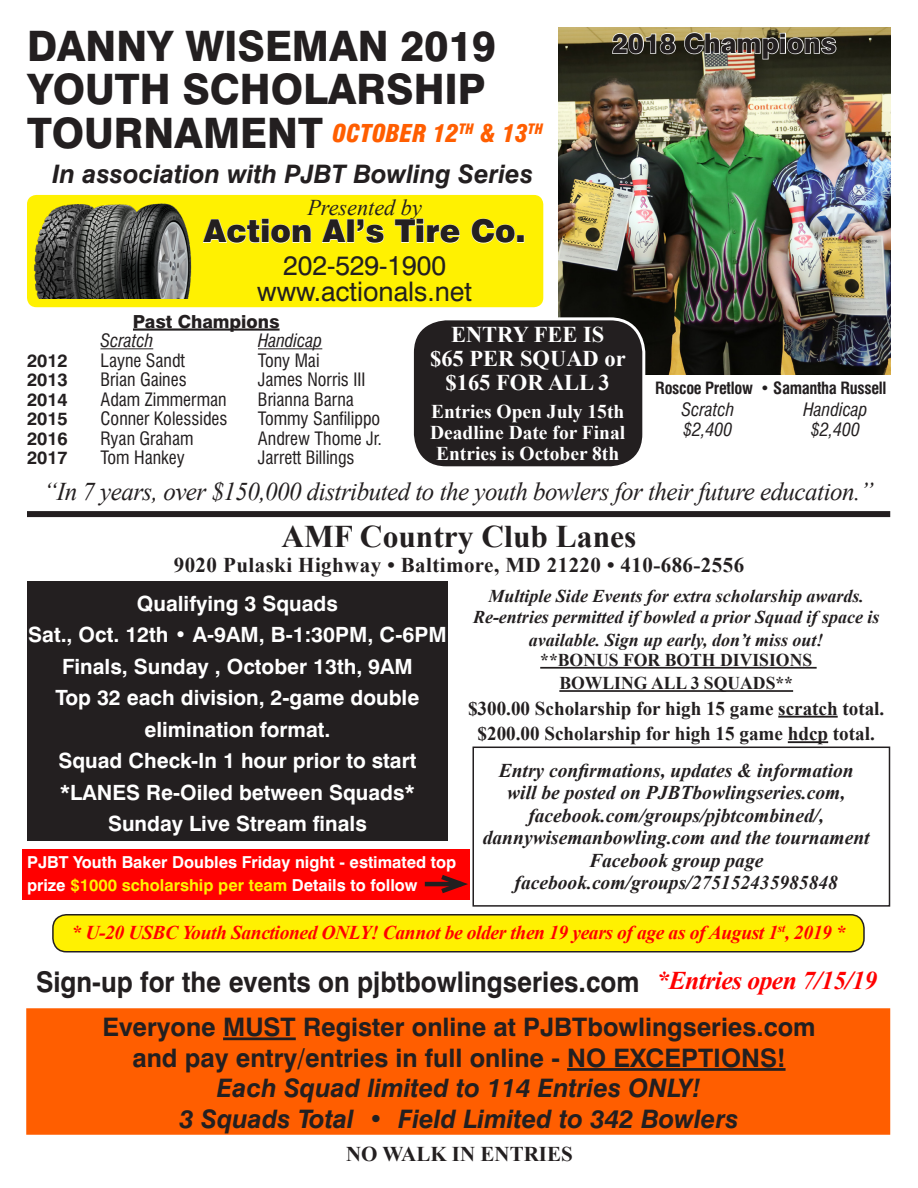
<style>
.page{position:relative;width:918px;height:1188px;background:#fff}
.page>*{position:absolute;margin:0;border:0;box-sizing:border-box;transform-origin:0 0}
.t1{font:800 42px "Swiss 721 BT";color:#231f20;scale:.96 1}
.t2{font:700 31.5px "Times New Roman";color:#231f20}
.t3{font:900 31.5px "Swiss 721 BT";color:#231f20}
.t4{font:700 28.5px "Swiss 721 BT";color:#231f20;scale:.92 1}
.t5{font:27px "Swiss 721 BT";color:#231f20}
.t6{font:800 27px "Swiss 721 BT";color:#231f20}
.t7{font:italic 700 25.5px "Swiss 721 BT";color:#231f20}
.t8{font:700 25.5px/30.6px "Swiss 721 BT";color:#231f20;text-align:center}
.t9{font:italic 25.5px "Times New Roman";letter-spacing:-.02em;color:#231f20}
.t10{font:italic 700 25.5px "Times New Roman";letter-spacing:-.02em;color:#f00}
.t11{font:italic 900 condensed 24px "Swiss 721 BT";color:#ff5e00}
.t12{font:700 22.5px "Times New Roman";color:#fff}
.t13{font:italic 22.5px "Times New Roman";color:#231f20}
.t14{font:700 21px/31.5px "Swiss 721 BT";color:#fff;text-align:center}
.t15{font:700 21px "Times New Roman";letter-spacing:.02em;color:#231f20}
.t16{font:700 21px "Times New Roman";color:#231f20}
.t17{font:italic 700 19.5px/22.5px "Times New Roman";color:#231f20;text-align:center}
.t18{font:700 19.5px/25.5px "Times New Roman";color:#231f20;text-align:center}
.t19{font:italic 700 19.5px "Times New Roman";letter-spacing:-.02em;color:#f00}
.t20{font:700 19.5px/21px "Times New Roman";color:#fff;text-align:center}
.t21{font:condensed 18px "Swiss 721 BT";color:#231f20}
.t22{font:italic 700 18px/22.5px "Times New Roman";color:#231f20;text-align:center}
.t23{font:700 18px "Times New Roman";color:#231f20}
.t24{font:italic condensed 18px "Swiss 721 BT";color:#231f20}
.t25{font:700 18px "Swiss 721 BT";color:#231f20}
.t26{font:800 18px "Swiss 721 BT";color:#231f20}
.t27{font:700 16.5px/22.8px "Swiss 721 BT";color:#fff}
.t28{font:700 condensed 16.5px "Swiss 721 BT";letter-spacing:-.02em;color:#231f20}
.s1{color:#fff101}
</style>
<div class="page">
<div style="left:27px;top:195px;width:516px;height:112px;background:#fff101;border-radius:9px"></div>
<img style="left:34px;top:203px;width:158px;height:96px">
<div style="left:23px;top:850px;width:447px;height:50px;background:#f00"></div>
<img style="left:558px;top:27px;width:332px;height:348px">
<div style="left:53px;top:915px;width:811px;height:37px;background:#fff101;border-radius:14px"></div>
<div style="left:52px;top:914px;width:813px;height:38px;border:2px solid #231f20;border-radius:14px"></div>
<div style="left:26px;top:1008px;width:864px;height:127px;background:#ff5e00;border:2px solid #ff5e00"></div>
<div style="left:27px;top:511px;width:863px;height:6px;background:#231f20"></div>
<div style="left:27px;top:581px;width:421px;height:260px;background:#231f20"></div>
<div style="left:412px;top:319px;width:232px;height:149px;background:#231f20;border-radius:34px"></div>
<div style="left:411px;top:317px;width:234px;height:152px;border:3px solid #fff;border-radius:34px"></div>
<svg style="left:203px;top:218px;width:108px;height:26px"></svg>
<svg style="left:322px;top:219px;width:24px;height:24px"></svg>
<div style="left:347px;top:220px;width:7px;height:22px;border:1px solid #fff"></div>
<svg style="left:357px;top:219px;width:27px;height:25px"></svg>
<svg style="left:394px;top:218px;width:66px;height:26px"></svg>
<svg style="left:471px;top:218px;width:44px;height:26px"></svg>
<div style="left:517px;top:235px;width:7px;height:7px;border:1px solid #fff"></div>
<hr style="left:540px;top:667px;width:277px;height:2px;background:#231f20">
<hr style="left:559px;top:690px;width:234px;height:2px;background:#231f20">
<hr style="left:778px;top:716px;width:60px;height:2px;background:#231f20">
<hr style="left:788px;top:741px;width:40px;height:2px;background:#231f20">
<hr style="left:223px;top:1037px;width:73px;height:3px;background:#231f20">
<hr style="left:567px;top:1068px;width:219px;height:3px;background:#231f20">
<div style="left:472px;top:747px;width:418px;height:160px;border:2px solid #231f20"></div>
<hr style="left:133px;top:328px;width:147px;height:3px;background:#231f20">
<hr style="left:100px;top:348px;width:53px;height:1px;background:#231f20">
<hr style="left:258px;top:348px;width:64px;height:1px;background:#231f20">
<hr style="left:425px;top:882px;width:36px;height:4px;background:#231f20">
<svg style="left:436px;top:871px;width:39px;height:26px"></svg>
<svg style="left:611px;top:32px;width:66px;height:23px"></svg>
<svg style="left:683px;top:32px;width:154px;height:28px;background:#837b68"></svg>
<p class="t1" style="left:27px;top:20px;width:490px">DANNY WISEMAN 2019</p>
<p class="t1" style="left:27px;top:64px;width:479px">YOUTH SCHOLARSHIP</p>
<p class="t1" style="left:27px;top:107px;width:310px">TOURNAMENT</p>
<p class="t11" style="left:333px;top:119px;width:212px">OCTOBER 12<sup>TH</sup> &amp; 13<sup>TH</sup></p>
<p class="t7" style="left:52px;top:159px;width:483px">In association with PJBT Bowling Series</p>
<p class="t13" style="left:307px;top:192px;width:116px">Presented by</p>
<p class="t3" style="left:204px;top:212px;width:324px">Action Al’s Tire Co.</p>
<p class="t5" style="left:283px;top:249px;width:165px">202-529-1900</p>
<p class="t5" style="left:257px;top:275px;width:216px">www.actionals.net</p>
<p class="t6" style="left:612px;top:27px;width:226px">2018 Champions</p>
<p class="t26" style="left:133px;top:310px;width:148px">Past Champions</p>
<p class="t24" style="left:100px;top:330px;width:54px">Scratch</p>
<p class="t24" style="left:258px;top:330px;width:66px">Handicap</p>
<p class="t12" style="left:451px;top:319px;width:155px">ENTRY FEE IS</p>
<p class="t12" style="left:430px;top:343px;width:197px">$65 PER SQUAD or</p>
<p class="t12" style="left:446px;top:367px;width:166px">$165 FOR ALL 3</p>
<p class="t20" style="left:430px;top:401px;width:197px">Entries Open July 15th<br>Deadline Date for Final<br>Entries is October 8th</p>
<p class="t9" style="left:44px;top:473px;width:832px">“In 7 years, over $150,000 distributed to the youth bowlers for their future education.”</p>
<p class="t25" style="left:27px;top:349px;width:42px">2012</p>
<p class="t21" style="left:100px;top:349px;width:86px">Layne Sandt</p>
<p class="t21" style="left:258px;top:349px;width:63px">Tony Mai</p>
<p class="t25" style="left:27px;top:369px;width:42px">2013</p>
<p class="t21" style="left:100px;top:369px;width:88px">Brian Gaines</p>
<p class="t21" style="left:258px;top:369px;width:109px">James Norris III</p>
<p class="t25" style="left:27px;top:388px;width:42px">2014</p>
<p class="t21" style="left:100px;top:388px;width:128px">Adam Zimmerman</p>
<p class="t21" style="left:258px;top:388px;width:97px">Brianna Barna</p>
<p class="t25" style="left:27px;top:408px;width:42px">2015</p>
<p class="t21" style="left:100px;top:408px;width:129px">Conner Kolessides</p>
<p class="t21" style="left:258px;top:408px;width:124px">Tommy Sanfilippo</p>
<p class="t25" style="left:27px;top:427px;width:42px">2016</p>
<p class="t21" style="left:100px;top:427px;width:94px">Ryan Graham</p>
<p class="t21" style="left:258px;top:427px;width:125px">Andrew Thome Jr.</p>
<p class="t25" style="left:27px;top:447px;width:42px">2017</p>
<p class="t21" style="left:100px;top:447px;width:86px">Tom Hankey</p>
<p class="t21" style="left:258px;top:447px;width:98px">Jarrett Billings</p>
<p class="t28" style="left:655px;top:379px;width:233px">Roscoe Pretlow • Samantha Russell</p>
<p class="t24" style="left:681px;top:398px;width:54px">Scratch</p>
<p class="t24" style="left:683px;top:419px;width:51px">$2,400</p>
<p class="t24" style="left:804px;top:398px;width:66px">Handicap</p>
<p class="t24" style="left:811px;top:419px;width:51px">$2,400</p>
<p class="t2" style="left:282px;top:515px;width:356px">AMF Country Club Lanes</p>
<p class="t15" style="left:174px;top:551px;width:572px">9020 Pulaski Highway • Baltimore, MD 21220 • 410-686-2556</p>
<p class="t22" style="left:488px;top:584px;width:377px">Multiple Side Events for extra scholarship awards.</p>
<p class="t22" style="left:473px;top:605px;width:408px">Re-entries permitted if bowled a prior Squad if space is available. Sign up early, don’t miss out!</p>
<p class="t23" style="left:540px;top:647px;width:273px">**BONUS FOR BOTH DIVISIONS</p>
<p class="t23" style="left:559px;top:671px;width:235px">BOWLING ALL 3 SQUADS**</p>
<p class="t18" style="left:468px;top:695px;width:418px">$300.00 Scholarship for high 15 game scratch total. $200.00 Scholarship for high 15 game hdcp total.</p>
<p class="t17" style="left:483px;top:758px;width:388px">Entry confirmations, updates &amp; information will be posted on PJBTbowlingseries.com, facebook.com/groups/pjbtcombined/, dannywisemanbowling.com and the tournament Facebook group page</p>
<p class="t17" style="left:515px;top:871px;width:325px">facebook.com/groups/275152435985848</p>
<p class="t14" style="left:28px;top:587px;width:420px">Qualifying 3 Squads<br>Sat., Oct. 12th • A-9AM, B-1:30PM, C-6PM</p>
<p class="t14" style="left:62px;top:650px;width:352px">Finals, Sunday , October 13th, 9AM</p>
<p class="t14" style="left:56px;top:682px;width:365px">Top 32 each division, 2-game double elimination format.</p>
<p class="t14" style="left:58px;top:745px;width:360px">Squad Check-In 1 hour prior to start</p>
<p class="t14" style="left:60px;top:776px;width:357px">*LANES Re-Oiled between Squads*</p>
<p class="t14" style="left:108px;top:808px;width:260px">Sunday Live Stream finals</p>
<p class="t27" style="left:27px;top:851px;width:431px">PJBT Youth Baker Doubles Friday night - estimated top prize <span class="s1">$1000 scholarship per team</span> Details to follow</p>
<p class="t19" style="left:72px;top:919px;width:776px">* U-20 USBC Youth Sanctioned ONLY! Cannot be older then 19 years of age as of August 1<sup>st</sup>, 2019 *</p>
<p class="t4" style="left:36px;top:964px;width:657px">Sign-up for the events on pjbtbowlingseries.com</p>
<p class="t10" style="left:656px;top:963px;width:222px">*Entries open 7/15/19</p>
<p class="t8" style="left:102px;top:1012px;width:715px">Everyone MUST Register online at PJBTbowlingseries.com and pay entry/entries in full online - NO EXCEPTIONS!</p>
<p class="t7" style="left:217px;top:1073px;width:486px">Each Squad limited to 114 Entries ONLY!</p>
<p class="t7" style="left:180px;top:1103px;width:560px">3 Squads Total • Field Limited to 342 Bowlers</p>
<p class="t16" style="left:346px;top:1139px;width:228px">NO WALK IN ENTRIES</p>
</div>
